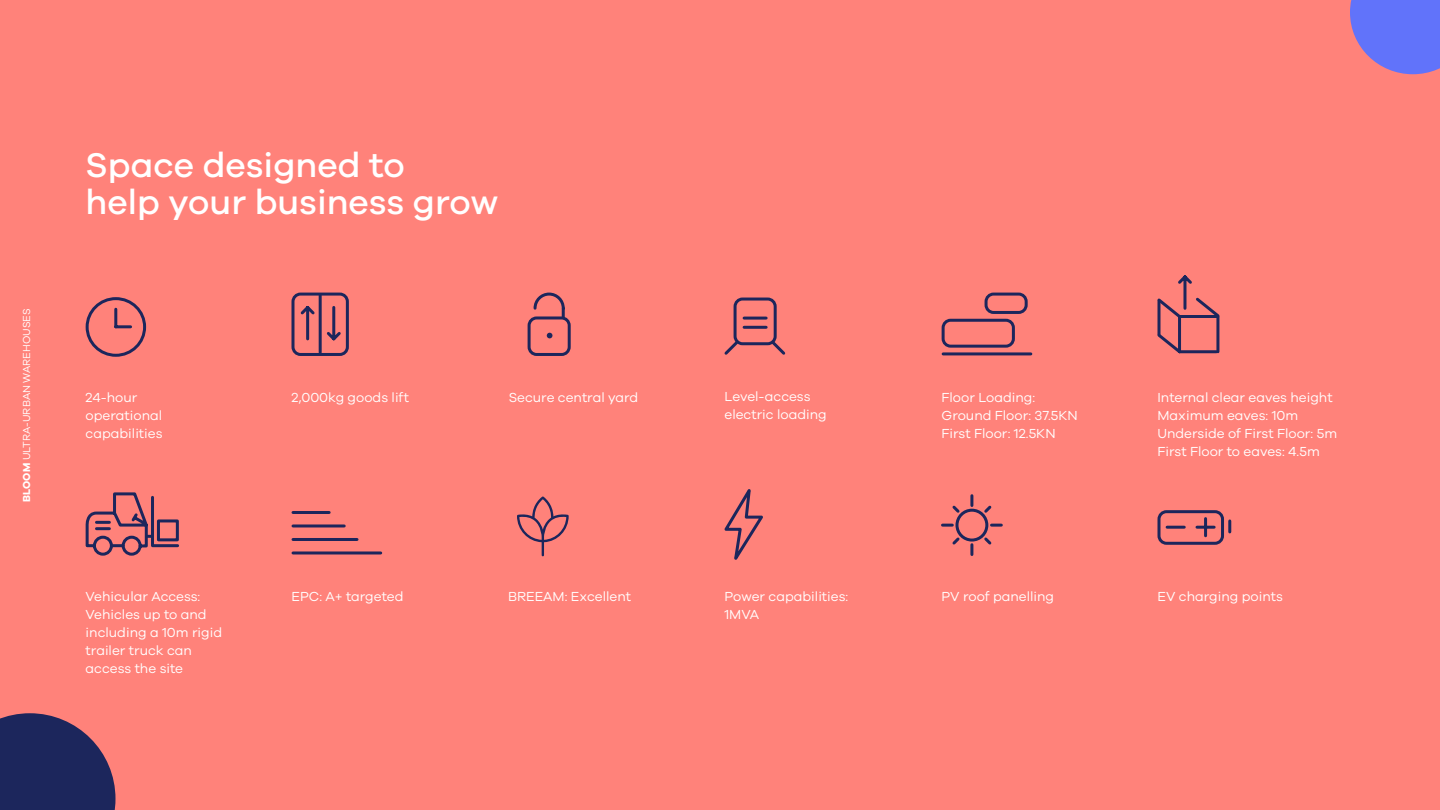
<style>
.page{position:relative;width:1440px;height:810px;background:#ff827a}
.page>*{position:absolute;margin:0;border:0;box-sizing:border-box;transform-origin:0 0}
.t1{font:500 35.25px/37.5px "Galano Grotesque";color:#fff}
.t2{font:13.5px/18px "Galano Grotesque";color:#fff}
.t3{font:10.5px "Galano Grotesque";color:#fff}
.s1{font-weight:700}
</style>
<div class="page">
<svg style="left:1350px;top:0;width:90px;height:74px;background:#7574e9"></svg>
<svg style="left:0;top:713px;width:116px;height:97px;background:#3d3360"></svg>
<hr style="left:293px;top:511px;width:36px;height:3px;background:#1c265c">
<hr style="left:293px;top:524px;width:51px;height:3px;background:#1c265c">
<hr style="left:293px;top:538px;width:64px;height:3px;background:#1c265c">
<hr style="left:293px;top:551px;width:88px;height:3px;background:#1c265c">
<svg style="left:517px;top:496px;width:52px;height:60px"></svg>
<hr style="left:114px;top:309px;width:3px;height:18px;background:#1c265c">
<hr style="left:116px;top:325px;width:15px;height:3px;background:#1c265c">
<div style="left:86px;top:297px;width:60px;height:60px;border:3px solid #1c265c;border-radius:50%"></div>
<svg style="left:547px;top:333px;width:5px;height:5px"></svg>
<svg style="left:532px;top:292px;width:34px;height:29px"></svg>
<div style="left:528px;top:316px;width:43px;height:40px;border:3px solid #1c265c;border-radius:8px"></div>
<svg style="left:85px;top:492px;width:94px;height:64px"></svg>
<hr style="left:943px;top:352px;width:88px;height:3px;background:#1c265c">
<div style="left:942px;top:319px;width:73px;height:29px;border:3px solid #1c265c;border-radius:8px"></div>
<div style="left:985px;top:293px;width:43px;height:21px;border:3px solid #1c265c;border-radius:8px"></div>
<div style="left:734px;top:298px;width:43px;height:47px;border:3px solid #1c265c;border-radius:8px"></div>
<hr style="left:744px;top:326px;width:22px;height:3px;background:#1c265c">
<hr style="left:744px;top:317px;width:22px;height:3px;background:#1c265c">
<svg style="left:724px;top:339px;width:17px;height:16px"></svg>
<svg style="left:769px;top:339px;width:17px;height:16px"></svg>
<svg style="left:941px;top:494px;width:62px;height:62px"></svg>
<svg style="left:1228px;top:521px;width:3px;height:11px"></svg>
<hr style="left:1197px;top:526px;width:17px;height:3px;background:#1c265c">
<hr style="left:1167px;top:526px;width:17px;height:3px;background:#1c265c">
<hr style="left:1204px;top:519px;width:3px;height:17px;background:#1c265c">
<div style="left:1157px;top:510px;width:67px;height:35px;border:3px solid #1c265c;border-radius:8px"></div>
<svg style="left:300px;top:306px;width:15px;height:35px"></svg>
<svg style="left:326px;top:306px;width:15px;height:35px"></svg>
<div style="left:291px;top:293px;width:58px;height:63px;border:3px solid #1c265c;border-radius:8px"></div>
<hr style="left:319px;top:295px;width:3px;height:58px;background:#1c265c">
<hr style="left:1158px;top:301px;width:3px;height:33px;background:#1c265c">
<hr style="left:1178px;top:317px;width:3px;height:35px;background:#1c265c">
<hr style="left:1216px;top:317px;width:3px;height:35px;background:#1c265c">
<hr style="left:1180px;top:350px;width:36px;height:3px;background:#1c265c">
<svg style="left:1157px;top:275px;width:63px;height:46px"></svg>
<svg style="left:1157px;top:331px;width:27px;height:23px"></svg>
<svg style="left:724px;top:489px;width:39px;height:71px"></svg>
<p class="t3" style="left:20px;top:502px;width:195px;rotate:-90deg"><span class="s1">BLOOM</span> ULTRA-URBAN WAREHOUSES</p>
<h1 class="t1" style="left:86px;top:145px;width:414px">Space designed to<br>help your business grow</h1>
<p class="t2" style="left:86px;top:388px;width:79px">24-hour operational capabilities</p>
<p class="t2" style="left:292px;top:388px;width:119px">2,000kg goods lift</p>
<p class="t2" style="left:86px;top:587px;width:138px">Vehicular Access:<br>Vehicles up to and including a 10m rigid trailer truck can access the site</p>
<p class="t2" style="left:292px;top:587px;width:113px">EPC: A+ targeted</p>
<p class="t2" style="left:509px;top:388px;width:131px">Secure central yard</p>
<p class="t2" style="left:508px;top:587px;width:125px">BREEAM: Excellent</p>
<p class="t2" style="left:725px;top:388px;width:104px">Level-access electric loading</p>
<p class="t2" style="left:942px;top:388px;width:138px">Floor Loading:<br>Ground Floor: 37.5KN<br>First Floor: 12.5KN</p>
<p class="t2" style="left:1158px;top:388px;width:181px">Internal clear eaves height<br>Maximum eaves: 10m<br>Underside of First Floor: 5m<br>First Floor to eaves: 4.5m</p>
<p class="t2" style="left:724px;top:587px;width:125px">Power capabilities:<br>1MVA</p>
<p class="t2" style="left:942px;top:587px;width:114px">PV roof panelling</p>
<p class="t2" style="left:1158px;top:587px;width:127px">EV charging points</p>
</div>
